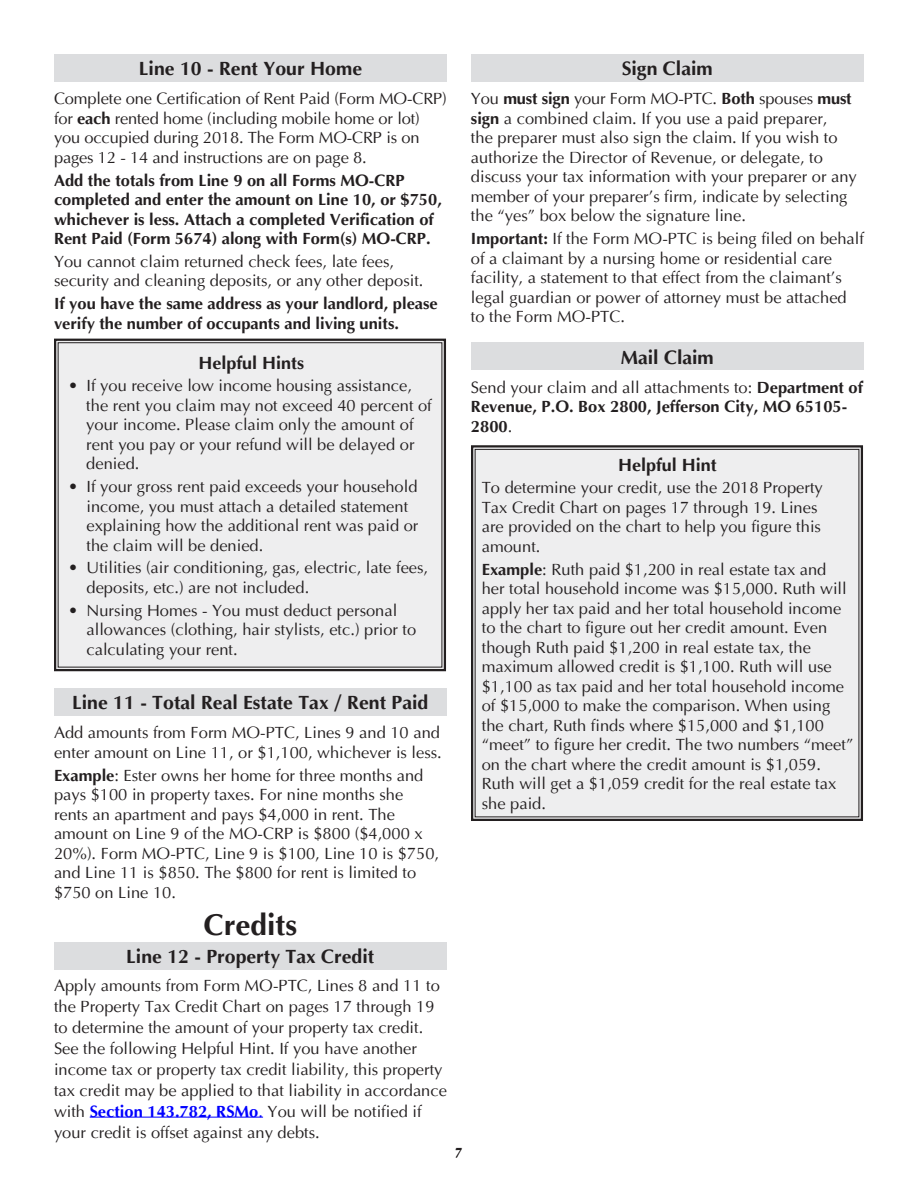
<style>
.page{position:relative;width:918px;height:1188px;background:#fff}
.page>*{position:absolute;margin:0;border:0;box-sizing:border-box;transform-origin:0 0}
.t1{font:700 30px "Ottawa";color:#231f20}
.t2{font:700 19.5px "Ottawa";color:#231f20}
.t3{font:700 18px "Ottawa";color:#231f20}
.PTC_Body{font:16.5px/19.5px "Ottawa Plain";color:#231f20}
.PTC_Body-2{font:700 16.5px/19.5px "Ottawa";color:#231f20}
.t4{font:13.5px "Ottawa Plain";color:#231f20}
.s1{font-family:"Ottawa";font-weight:700}
.s2{font-family:"Ottawa";font-weight:700;color:#00f}
.s3{color:#00f}
.s4{font-family:"Ottawa Plain";font-weight:400}
</style>
<div class="page">
<hr style="left:90px;top:1117px;width:173px;height:1px;background:#00f">
<div style="left:54px;top:54px;width:393px;height:28px;background:#dcdddf"></div>
<div style="left:54px;top:338px;width:392px;height:334px;background:#eeeeef"></div>
<div style="left:54px;top:688px;width:393px;height:28px;background:#dcdddf"></div>
<div style="left:54px;top:942px;width:393px;height:28px;background:#dcdddf"></div>
<div style="left:471px;top:54px;width:393px;height:28px;background:#dcdddf"></div>
<div style="left:471px;top:342px;width:393px;height:28px;background:#dcdddf"></div>
<div style="left:471px;top:445px;width:392px;height:376px;background:#eeeeef"></div>
<p class="t2" style="left:139px;top:56px;width:225px">Line 10 - Rent Your Home</p>
<p class="PTC_Body" style="left:54px;top:89px;width:394px">Complete one Certification of Rent Paid (Form MO-CRP) for <span class="s1">each</span> rented home (including mobile home or lot) you occupied during 2018. The Form MO-CRP is on pages 12 - 14 and instructions are on page 8.</p>
<p class="PTC_Body-2" style="left:54px;top:170px;width:389px">Add the totals from Line 9 on all Forms MO-CRP completed and enter the amount on Line 10, or $750, whichever is less. Attach a completed Verification of Rent Paid (Form 5674) along with Form(s) MO-CRP.</p>
<p class="PTC_Body" style="left:54px;top:252px;width:371px">You cannot claim returned check fees, late fees, security and cleaning deposits, or any other deposit.</p>
<p class="PTC_Body-2" style="left:54px;top:293px;width:385px">If you have the same address as your landlord, please verify the number of occupants and living units.</p>
<p class="t3" style="left:198px;top:351px;width:107px">Helpful Hints</p>
<p class="PTC_Body" style="left:86px;top:376px;width:347px;text-indent:-18px">• If you receive low income housing assistance, the rent you claim may not exceed 40 percent of your income. Please claim only the amount of rent you pay or your refund will be delayed or denied.</p>
<p class="PTC_Body" style="left:87px;top:477px;width:333px;text-indent:-18px">• If your gross rent paid exceeds your household income, you must attach a detailed statement explaining how the additional rent was paid or the claim will be denied.</p>
<p class="PTC_Body" style="left:87px;top:558px;width:343px;text-indent:-18px">• Utilities (air conditioning, gas, electric, late fees, deposits, etc.) are not included.</p>
<p class="PTC_Body" style="left:87px;top:600px;width:331px;text-indent:-18px">• Nursing Homes - You must deduct personal allowances (clothing, hair stylists, etc.) prior to calculating your rent.</p>
<p class="t2" style="left:72px;top:691px;width:358px">Line 11 - Total Real Estate Tax / Rent Paid</p>
<p class="PTC_Body" style="left:54px;top:723px;width:389px">Add amounts from Form MO-PTC, Lines 9 and 10 and enter amount on Line 11, or $1,100, whichever is less.</p>
<p class="PTC_Body" style="left:54px;top:766px;width:387px"><span class="s1">Example</span>: Ester owns her home for three months and pays $100 in property taxes. For nine months she rents an apartment and pays $4,000 in rent. The amount on Line 9 of the MO-CRP is $800 ($4,000 x 20%). Form MO-PTC, Line 9 is $100, Line 10 is $750, and Line 11 is $850. The $800 for rent is limited to $750 on Line 10.</p>
<p class="t1" style="left:204px;top:906px;width:95px">Credits</p>
<p class="t2" style="left:126px;top:945px;width:250px">Line 12 - Property Tax Credit</p>
<p class="PTC_Body" style="left:54px;top:975px;width:395px;line-height:21px">Apply amounts from Form MO-PTC, Lines 8 and 11 to the Property Tax Credit Chart on pages 17 through 19 to determine the amount of your property tax credit.<br>See the following Helpful Hint. If you have another income tax or property tax credit liability, this property tax credit may be applied to that liability in accordance with <span class="s2">Section 143.782, RSMo</span><span class="s3">.</span> You will be notified if your credit is offset against any debts.</p>
<p class="t4" style="left:455px;top:1146px;width:9px">7</p>
<p class="t2" style="left:622px;top:56px;width:92px">Sign Claim</p>
<p class="PTC_Body" style="left:471px;top:89px;width:387px">You <span class="s1">must sign</span> your Form MO-PTC. <span class="s1">Both</span> spouses <span class="s1">must sign</span> a combined claim. If you use a paid preparer,<br>the preparer must also sign the claim. If you wish to authorize the Director of Revenue, or delegate, to discuss your tax information with your preparer or any member of your preparer’s firm, indicate by selecting the “yes” box below the signature line.</p>
<p class="PTC_Body" style="left:471px;top:229px;width:395px"><span class="s1">Important:</span> If the Form MO-PTC is being filed on behalf of a claimant by a nursing home or residential care facility, a statement to that effect from the claimant’s legal guardian or power of attorney must be attached to the Form MO-PTC.</p>
<p class="t2" style="left:621px;top:345px;width:95px">Mail Claim</p>
<p class="PTC_Body-2" style="left:471px;top:377px;width:393px"><span class="s4">Send your claim and all attachments to:</span> Department of<br>Revenue, P.O. Box 2800, Jefferson City, MO 65105-<br>2800<span class="s4">.</span></p>
<p class="t3" style="left:618px;top:453px;width:100px">Helpful Hint</p>
<p class="PTC_Body" style="left:482px;top:478px;width:343px">To determine your credit, use the 2018 Property Tax Credit Chart on pages 17 through 19. Lines are provided on the chart to help you figure this amount.</p>
<p class="PTC_Body" style="left:482px;top:559px;width:373px"><span class="s1">Example</span>: Ruth paid $1,200 in real estate tax and her total household income was $15,000. Ruth will apply her tax paid and her total household income to the chart to figure out her credit amount. Even though Ruth paid $1,200 in real estate tax, the maximum allowed credit is $1,100. Ruth will use $1,100 as tax paid and her total household income of $15,000 to make the comparison. When using the chart, Ruth finds where $15,000 and $1,100 “meet” to figure her credit. The two numbers “meet” on the chart where the credit amount is $1,059.<br>Ruth will get a $1,059 credit for the real estate tax she paid.</p>
</div>
